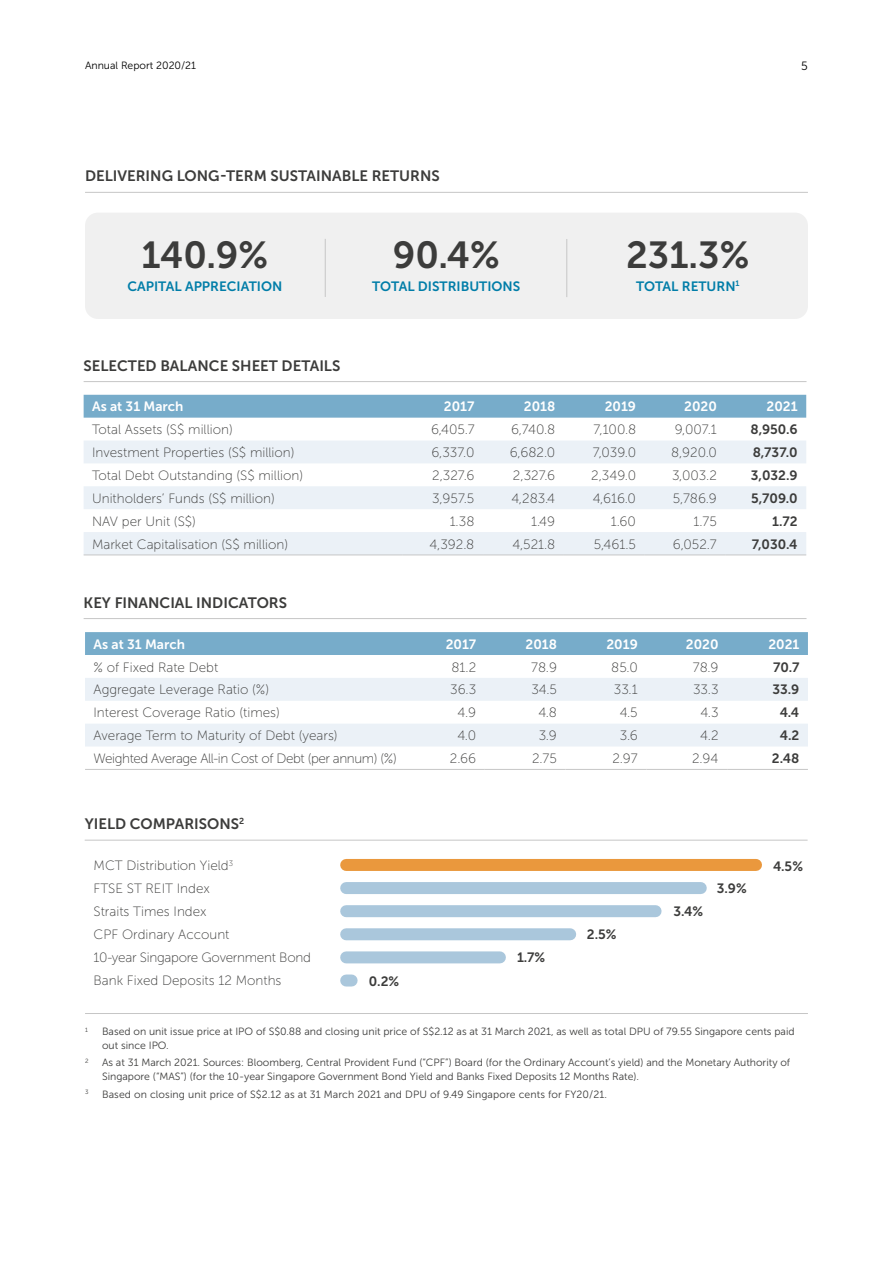
<style>
.page{position:relative;width:893px;height:1263px;background:#fff}
.page>*{position:absolute;margin:0;border:0;box-sizing:border-box;transform-origin:0 0}
.t1{font:37.5px "Museo Sans 700";color:#3c3c3b}
.t2{font:15px "Museo Sans 700";color:#3c3c3b}
.t3{font:13.5px/23px "Museo Sans 100";color:#3c3c3b}
.t4{font:13.5px "Museo Sans 700";color:#3c3c3b}
.t5{font:13.5px "Museo Sans 700";color:#fff}
.t6{font:13.5px "Museo Sans 700";color:#007da8}
.t7{font:13.5px "Museo Sans 100";letter-spacing:-.03em;color:#3c3c3b}
.t8{font:12px "Museo Sans 300";color:#000}
.t9{font:10.5px/13.5px "Museo Sans 300";color:#3c3c3b}
.t10{font:10.5px "Museo Sans 300";color:#000}
.t11{font:6.15px "Museo Sans 300";color:#3c3c3b}
</style>
<div class="page">
<div style="left:85px;top:213px;width:723px;height:106px;background:#f0f0f0;border-radius:13px"></div>
<hr style="left:85px;top:192px;width:723px;height:1px;background:#c6c6c6">
<hr style="left:84px;top:381px;width:722px;height:1px;background:#c6c6c6">
<div style="left:84px;top:395px;width:722px;height:23px;background:#77acca"></div>
<svg style="left:84px;top:441px;width:722px;height:114px;fill:#ebf1f7"></svg>
<hr style="left:84px;top:555px;width:318px;height:1px;background:#c6c6c6">
<hr style="left:402px;top:555px;width:81px;height:1px;background:#c6c6c6">
<hr style="left:483px;top:555px;width:81px;height:1px;background:#c6c6c6">
<hr style="left:564px;top:555px;width:81px;height:1px;background:#c6c6c6">
<hr style="left:645px;top:555px;width:80px;height:1px;background:#c6c6c6">
<hr style="left:725px;top:555px;width:81px;height:1px;background:#c6c6c6">
<hr style="left:325px;top:239px;width:1px;height:58px;background:#c6c6c6">
<hr style="left:566px;top:239px;width:1px;height:58px;background:#c6c6c6">
<hr style="left:84px;top:618px;width:722px;height:1px;background:#c6c6c6">
<div style="left:85px;top:632px;width:723px;height:23px;background:#77acca"></div>
<svg style="left:85px;top:678px;width:723px;height:68px;fill:#ebf1f7"></svg>
<hr style="left:85px;top:769px;width:319px;height:1px;background:#c6c6c6">
<hr style="left:404px;top:769px;width:81px;height:1px;background:#c6c6c6">
<hr style="left:485px;top:769px;width:81px;height:1px;background:#c6c6c6">
<hr style="left:566px;top:769px;width:80px;height:1px;background:#c6c6c6">
<hr style="left:646px;top:769px;width:81px;height:1px;background:#c6c6c6">
<hr style="left:727px;top:769px;width:81px;height:1px;background:#c6c6c6">
<hr style="left:85px;top:840px;width:723px;height:1px;background:#c6c6c6">
<div style="left:346px;top:859px;width:410px;height:12px;background:#ea983d"></div>
<div style="left:346px;top:882px;width:355px;height:12px;background:#aac7dc"></div>
<div style="left:346px;top:905px;width:310px;height:12px;background:#aac7dc"></div>
<div style="left:346px;top:928px;width:224px;height:12px;background:#aac7dc"></div>
<div style="left:346px;top:951px;width:154px;height:12px;background:#aac7dc"></div>
<div style="left:346px;top:974px;width:6px;height:12px;background:#aac7dc"></div>
<hr style="left:85px;top:1013px;width:723px;height:1px;background:#c6c6c6">
<p class="t10" style="left:85px;top:60px;width:113px">Annual Report 2020/21</p>
<p class="t8" style="left:801px;top:60px;width:8px">5</p>
<p class="t2" style="left:85px;top:168px;width:356px">DELIVERING LONG-TERM SUSTAINABLE RETURNS</p>
<h1 class="t1" style="left:142px;top:235px;width:128px">140.9%</h1>
<p class="t6" style="left:128px;top:278px;width:156px">CAPITAL APPRECIATION</p>
<h1 class="t1" style="left:393px;top:235px;width:109px">90.4%</h1>
<p class="t6" style="left:372px;top:278px;width:150px">TOTAL DISTRIBUTIONS</p>
<h1 class="t1" style="left:626px;top:235px;width:125px">231.3%</h1>
<p class="t6" style="left:636px;top:278px;width:105px">TOTAL RETURN<sup>1</sup></p>
<p class="t2" style="left:84px;top:357px;width:258px">SELECTED BALANCE SHEET DETAILS</p>
<p class="t5" style="left:92px;top:399px;width:93px">As at 31 March</p>
<p class="t5" style="left:444px;top:399px;width:32px">2017</p>
<p class="t5" style="left:524px;top:399px;width:33px">2018</p>
<p class="t5" style="left:605px;top:399px;width:33px">2019</p>
<p class="t5" style="left:684px;top:399px;width:34px">2020</p>
<p class="t5" style="left:767px;top:399px;width:33px">2021</p>
<p class="t3" style="left:92px;top:418px;width:142px">Total Assets (S$ million)</p>
<p class="t3" style="left:431px;top:418px;width:45px">6,405.7</p>
<p class="t3" style="left:511px;top:418px;width:46px">6,740.8</p>
<p class="t3" style="left:594px;top:418px;width:44px">7,100.8</p>
<p class="t3" style="left:675px;top:418px;width:44px">9,007.1</p>
<p class="t4" style="left:750px;top:422px;width:49px">8,950.6</p>
<p class="t3" style="left:92px;top:441px;width:204px">Investment Properties (S$ million)</p>
<p class="t3" style="left:431px;top:441px;width:44px">6,337.0</p>
<p class="t3" style="left:510px;top:441px;width:47px">6,682.0</p>
<p class="t3" style="left:593px;top:441px;width:45px">7,039.0</p>
<p class="t3" style="left:671px;top:441px;width:47px">8,920.0</p>
<p class="t4" style="left:753px;top:445px;width:46px">8,737.0</p>
<p class="t3" style="left:92px;top:464px;width:213px">Total Debt Outstanding (S$ million)</p>
<p class="t3" style="left:432px;top:464px;width:44px">2,327.6</p>
<p class="t3" style="left:513px;top:464px;width:44px">2,327.6</p>
<p class="t3" style="left:591px;top:464px;width:46px">2,349.0</p>
<p class="t3" style="left:672px;top:464px;width:46px">3,003.2</p>
<p class="t4" style="left:751px;top:468px;width:48px">3,032.9</p>
<p class="t3" style="left:92px;top:487px;width:184px">Unitholders’ Funds (S$ million)</p>
<p class="t3" style="left:432px;top:487px;width:44px">3,957.5</p>
<p class="t3" style="left:511px;top:487px;width:45px">4,283.4</p>
<p class="t3" style="left:593px;top:487px;width:45px">4,616.0</p>
<p class="t3" style="left:673px;top:487px;width:45px">5,786.9</p>
<p class="t4" style="left:751px;top:491px;width:48px">5,709.0</p>
<p class="t3" style="left:92px;top:510px;width:105px">NAV per Unit (S$)</p>
<p class="t3" style="left:450px;top:510px;width:26px">1.38</p>
<p class="t3" style="left:531px;top:510px;width:26px">1.49</p>
<p class="t3" style="left:611px;top:510px;width:27px">1.60</p>
<p class="t3" style="left:693px;top:510px;width:25px">1.75</p>
<p class="t4" style="left:772px;top:513px;width:27px">1.72</p>
<p class="t3" style="left:92px;top:533px;width:198px">Market Capitalisation (S$ million)</p>
<p class="t3" style="left:430px;top:533px;width:46px">4,392.8</p>
<p class="t3" style="left:512px;top:533px;width:44px">4,521.8</p>
<p class="t3" style="left:594px;top:533px;width:44px">5,461.5</p>
<p class="t3" style="left:673px;top:533px;width:45px">6,052.7</p>
<p class="t4" style="left:752px;top:536px;width:47px">7,030.4</p>
<p class="t2" style="left:84px;top:594px;width:205px">KEY FINANCIAL INDICATORS</p>
<p class="t5" style="left:94px;top:636px;width:93px">As at 31 March</p>
<p class="t5" style="left:446px;top:636px;width:32px">2017</p>
<p class="t5" style="left:526px;top:636px;width:33px">2018</p>
<p class="t5" style="left:606px;top:636px;width:33px">2019</p>
<p class="t5" style="left:686px;top:636px;width:34px">2020</p>
<p class="t5" style="left:768px;top:636px;width:33px">2021</p>
<p class="t3" style="left:94px;top:655px;width:126px">% of Fixed Rate Debt</p>
<p class="t3" style="left:451px;top:655px;width:26px">81.2</p>
<p class="t3" style="left:531px;top:655px;width:27px">78.9</p>
<p class="t3" style="left:611px;top:655px;width:28px">85.0</p>
<p class="t3" style="left:693px;top:655px;width:27px">78.9</p>
<p class="t4" style="left:773px;top:659px;width:28px">70.7</p>
<p class="t3" style="left:94px;top:678px;width:177px">Aggregate Leverage Ratio (%)</p>
<p class="t3" style="left:450px;top:678px;width:28px">36.3</p>
<p class="t3" style="left:531px;top:678px;width:27px">34.5</p>
<p class="t3" style="left:614px;top:678px;width:25px">33.1</p>
<p class="t3" style="left:693px;top:678px;width:27px">33.3</p>
<p class="t4" style="left:772px;top:682px;width:28px">33.9</p>
<p class="t3" style="left:93px;top:701px;width:188px">Interest Coverage Ratio (times)</p>
<p class="t3" style="left:458px;top:701px;width:20px">4.9</p>
<p class="t3" style="left:538px;top:701px;width:20px">4.8</p>
<p class="t3" style="left:620px;top:701px;width:20px">4.5</p>
<p class="t3" style="left:700px;top:701px;width:20px">4.3</p>
<p class="t4" style="left:780px;top:705px;width:21px">4.4</p>
<p class="t3" style="left:93px;top:724px;width:246px">Average Term to Maturity of Debt (years)</p>
<p class="t3" style="left:457px;top:724px;width:20px">4.0</p>
<p class="t3" style="left:539px;top:724px;width:20px">3.9</p>
<p class="t3" style="left:620px;top:724px;width:20px">3.6</p>
<p class="t3" style="left:700px;top:724px;width:20px">4.2</p>
<p class="t4" style="left:780px;top:728px;width:21px">4.2</p>
<p class="t7" style="left:93px;top:751px;width:305px">Weighted Average All-in Cost of Debt (per annum) (%)</p>
<p class="t3" style="left:450px;top:747px;width:28px">2.66</p>
<p class="t3" style="left:532px;top:747px;width:26px">2.75</p>
<p class="t3" style="left:612px;top:747px;width:27px">2.97</p>
<p class="t3" style="left:692px;top:747px;width:28px">2.94</p>
<p class="t4" style="left:772px;top:751px;width:29px">2.48</p>
<p class="t2" style="left:85px;top:816px;width:161px">YIELD COMPARISONS<sup>2</sup></p>
<p class="t3" style="left:94px;top:854px;width:219px">MCT Distribution Yield<sup>3<br></sup>FTSE ST REIT Index<br>Straits Times Index<br>CPF Ordinary Account<br>10-year Singapore Government Bond<br>Bank Fixed Deposits 12 Months</p>
<p class="t4" style="left:773px;top:858px;width:32px">4.5%</p>
<p class="t4" style="left:717px;top:881px;width:31px">3.9%</p>
<p class="t4" style="left:673px;top:904px;width:31px">3.4%</p>
<p class="t4" style="left:587px;top:926px;width:31px">2.5%</p>
<p class="t4" style="left:517px;top:950px;width:30px">1.7%</p>
<p class="t4" style="left:369px;top:973px;width:32px">0.2%</p>
<p class="t11" style="left:85px;top:1026px;width:4px">1</p>
<p class="t9" style="left:102px;top:1025px;width:694px">Based on unit issue price at IPO of S$0.88 and closing unit price of S$2.12 as at 31 March 2021, as well as total DPU of 79.55 Singapore cents paid out since IPO.</p>
<p class="t11" style="left:85px;top:1057px;width:5px">2</p>
<p class="t9" style="left:102px;top:1056px;width:690px">As at 31 March 2021. Sources: Bloomberg, Central Provident Fund (“CPF”) Board (for the Ordinary Account’s yield) and the Monetary Authority of<br>Singapore (“MAS”) (for the 10-year Singapore Government Bond Yield and Banks Fixed Deposits 12 Months Rate).</p>
<p class="t11" style="left:85px;top:1089px;width:5px">3</p>
<p class="t9" style="left:102px;top:1087px;width:507px">Based on closing unit price of S$2.12 as at 31 March 2021 and DPU of 9.49 Singapore cents for FY20/21.</p>
</div>
